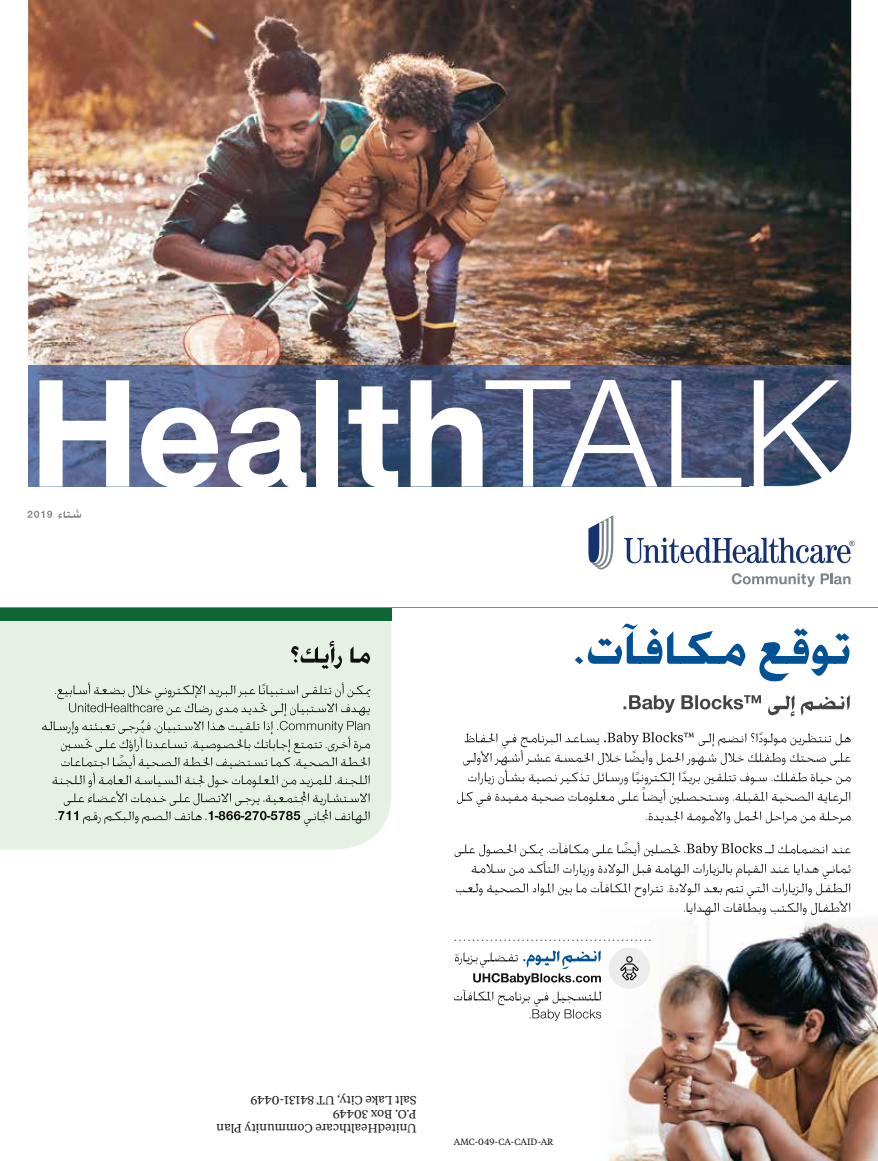
<style>
.page{position:relative;width:878px;height:1161px;background:#fff}
.page>*{position:absolute;margin:0;border:0;box-sizing:border-box;transform-origin:0 0}
.t1{font:700 159.3px "UHC Sans";color:#fff}
.t2{font:12px/14.2px "UHC Serif Text";color:#121212}
.t3{font:9px "UHC Serif Text";color:#121212}
.s1{font-weight:400}
</style>
<div class="page">
<div style="left:0;top:621px;width:391px;height:228px;background:#e5f2e3"></div>
<div style="left:0;top:607px;width:391px;height:14px;background:#106634"></div>
<hr style="left:0;top:607px;width:878px;height:1px;background:#888a8a">
<img style="left:28px;top:0;width:823px;height:365px">
<img style="left:28px;top:365px;width:823px;height:121px">
<svg style="left:624px;top:538px;width:230px;height:25px"></svg>
<svg style="left:588px;top:515px;width:25px;height:55px"></svg>
<svg style="left:731px;top:573px;width:119px;height:14px"></svg>
<svg style="left:27px;top:509px;width:54px;height:10px"></svg>
<svg style="left:42px;top:683px;width:328px;height:143px;background:#cfdbcd"></svg>
<svg style="left:291px;top:641px;width:79px;height:28px;background:#b7c1b5"></svg>
<img style="left:599px;top:909px;width:279px;height:252px">
<svg style="left:454px;top:842px;width:396px;height:73px"></svg>
<svg style="left:457px;top:732px;width:393px;height:92px"></svg>
<svg style="left:623px;top:695px;width:227px;height:22px"></svg>
<svg style="left:575px;top:624px;width:274px;height:57px"></svg>
<div style="left:608px;top:948px;width:42px;height:41px;background:#ebeceb;border-radius:50%"></div>
<svg style="left:620px;top:956px;width:18px;height:24px"></svg>
<svg style="left:454px;top:950px;width:147px;height:71px"></svg>
<svg style="left:454px;top:940px;width:196px;height:1px"></svg>
<h1 class="t1" style="left:29px;top:326px;width:813px">Health <span class="s1">TALK</span></h1>
<p class="t2" style="left:416px;top:1136px;width:201px;rotate:-180deg">UnitedHealthcare Community Plan<br>P.O. Box 30449<br>Salt Lake City, UT 84131-0449</p>
<p class="t3" style="left:454px;top:1135px;width:101px">AMC-049-CA-CAID-AR</p>
</div>
